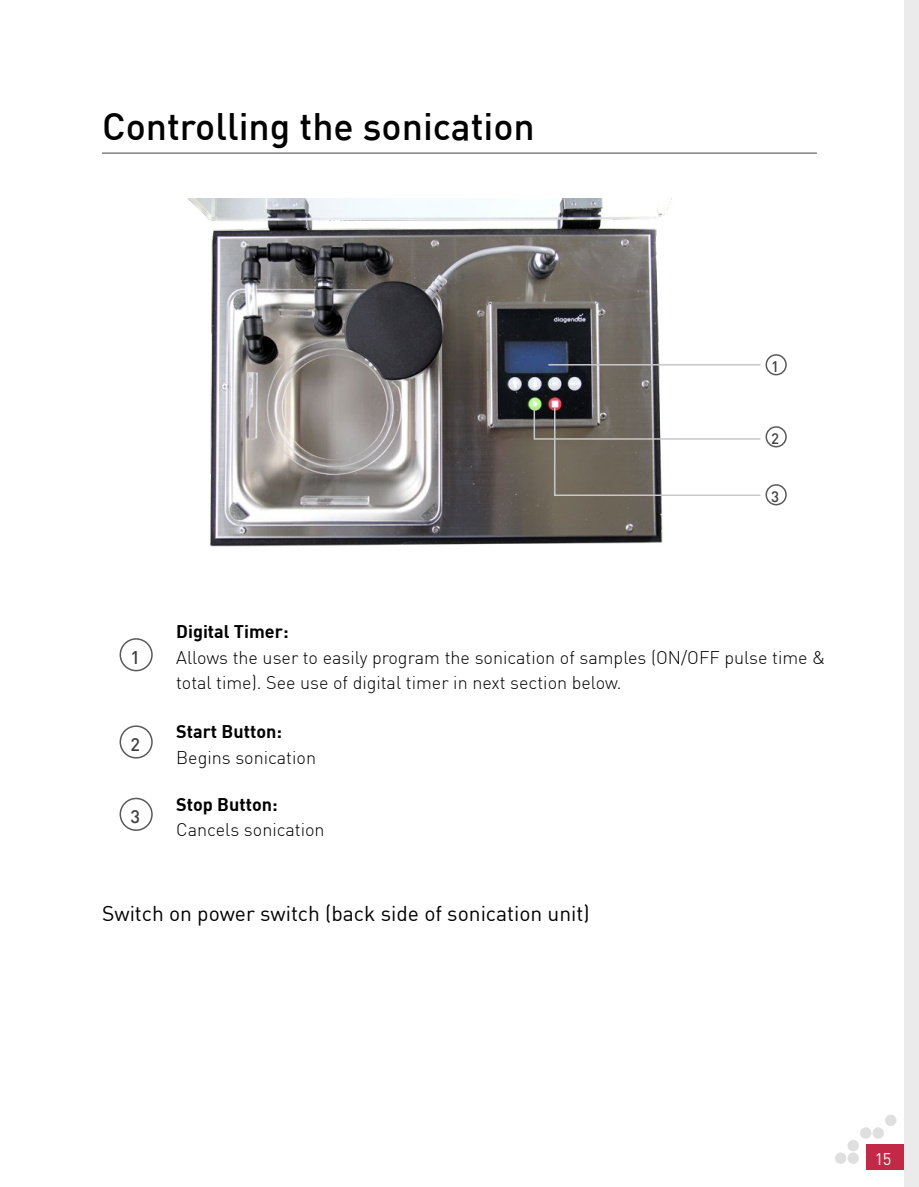
<style>
.page{position:relative;width:919px;height:1187px;background:#fff}
.page>*{position:absolute;margin:0;border:0;box-sizing:border-box;transform-origin:0 0}
.t1{font:500 37.5px "DIN";color:#000}
.t2{font:21px "DIN";color:#000}
.t3{font:300 18px/25.5px "DIN";color:#000}
.t4{font:700 18px "DIN";color:#000}
.t5{font:500 18px "DIN";color:#414042}
.t6{font:16.5px "DIN";color:#fff}
.t7{font:500 15px "DIN";color:#414042}
</style>
<div class="page">
<div style="left:866px;top:1144px;width:52px;height:25px;background:#c32846"></div>
<div style="left:904px;top:0;width:14px;height:1186px;background:#ebebec"></div>
<div style="left:847px;top:1152px;width:11px;height:11px;background:#dfdfdf;border-radius:50%"></div>
<div style="left:834px;top:1152px;width:12px;height:11px;background:#dfdfdf;border-radius:50%"></div>
<div style="left:847px;top:1139px;width:11px;height:12px;background:#dfdfdf;border-radius:50%"></div>
<div style="left:859px;top:1127px;width:12px;height:11px;background:#dfdfdf;border-radius:50%"></div>
<div style="left:872px;top:1127px;width:11px;height:11px;background:#dfdfdf;border-radius:50%"></div>
<div style="left:885px;top:1114px;width:11px;height:11px;background:#dfdfdf;border-radius:50%"></div>
<hr style="left:102px;top:152px;width:714px;height:2px;background:#808080">
<div style="left:119px;top:638px;width:34px;height:33px;border:2px solid #58595b;border-radius:50%"></div>
<div style="left:119px;top:725px;width:34px;height:33px;border:2px solid #58595b;border-radius:50%"></div>
<div style="left:119px;top:797px;width:34px;height:33px;border:2px solid #58595b;border-radius:50%"></div>
<img style="left:188px;top:199px;width:513px;height:348px">
<svg style="left:532px;top:405px;width:229px;height:91px"></svg>
<hr style="left:548px;top:364px;width:212px;height:1px;background:#c7c8ca">
<div style="left:765px;top:354px;width:21px;height:21px;border:2px solid #58595b;border-radius:50%"></div>
<div style="left:765px;top:426px;width:21px;height:21px;border:2px solid #58595b;border-radius:50%"></div>
<div style="left:765px;top:484px;width:21px;height:21px;border:2px solid #58595b;border-radius:50%"></div>
<h1 class="t1" style="left:102px;top:102px;width:434px">Controlling the sonication</h1>
<p class="t7" style="left:771px;top:357px;width:9px">1</p>
<p class="t7" style="left:771px;top:429px;width:9px">2</p>
<p class="t7" style="left:771px;top:487px;width:9px">3</p>
<p class="t5" style="left:130px;top:645px;width:11px">1</p>
<p class="t5" style="left:130px;top:733px;width:11px">2</p>
<p class="t5" style="left:130px;top:805px;width:11px">3</p>
<p class="t4" style="left:176px;top:620px;width:114px">Digital Timer:</p>
<p class="t3" style="left:176px;top:644px;width:651px">Allows the user to easily program the sonication of samples (ON/OFF pulse time &amp; total time). See use of digital timer in next section below.</p>
<p class="t4" style="left:176px;top:720px;width:107px">Start Button:</p>
<p class="t3" style="left:176px;top:744px;width:141px">Begins sonication</p>
<p class="t4" style="left:176px;top:792px;width:103px">Stop Button:</p>
<p class="t3" style="left:176px;top:816px;width:150px">Cancels sonication</p>
<p class="t2" style="left:102px;top:900px;width:489px">Switch on power switch (back side of sonication unit)</p>
<p class="t6" style="left:874px;top:1148px;width:18px">15</p>
</div>
